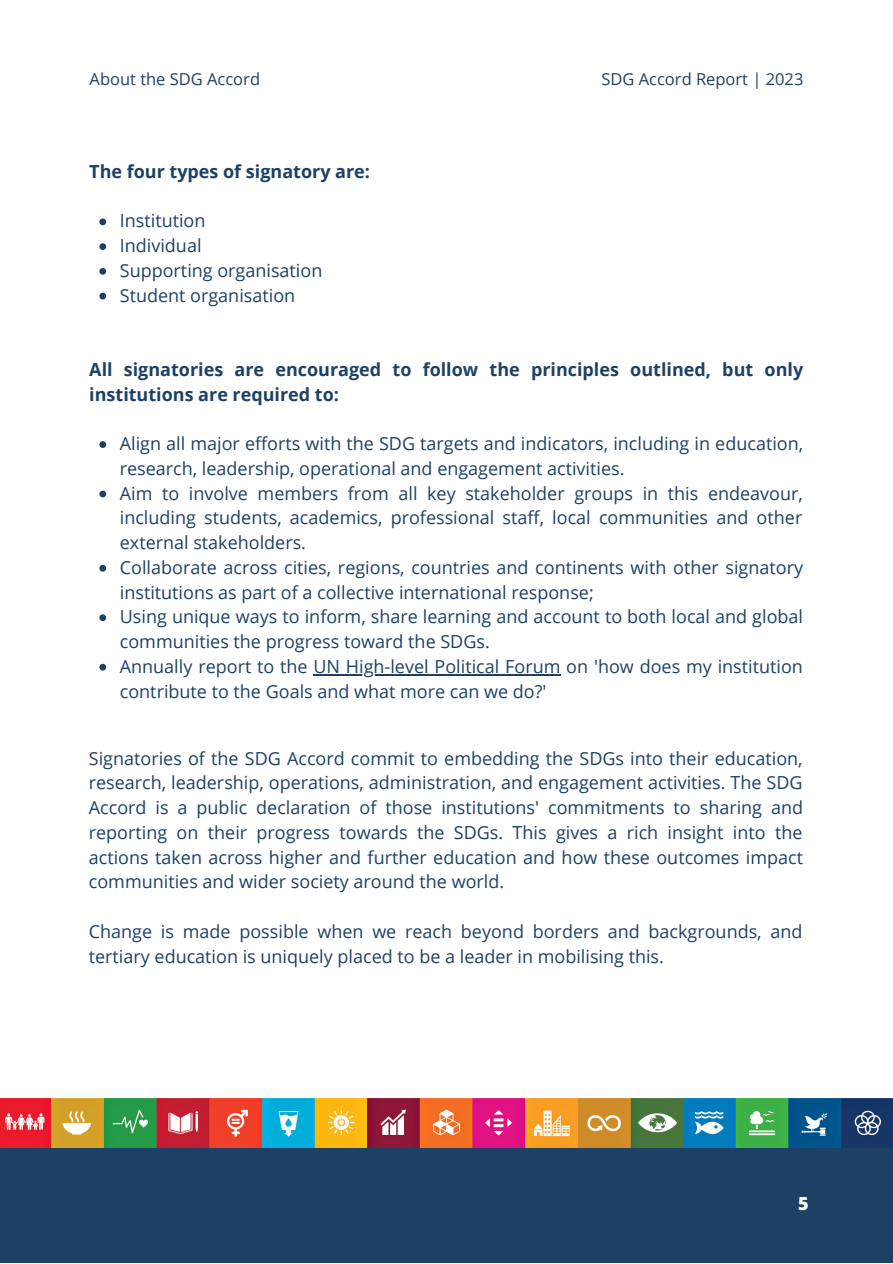
<style>
.page{position:relative;width:893px;height:1264px;background:#fff}
.page>*{position:absolute;margin:0;border:0;box-sizing:border-box;transform-origin:0 0}
.t1{font:18px/24.8px "Open Sans";color:#1d4165}
.t2{font:700 18px/24.8px "Open Sans";color:#1d4165}
.t3{font:800 18px "Open Sans";color:#fff}
.t4{font:16.5px "Open Sans";color:#1d4165}
</style>
<div class="page">
<div style="left:0;top:1143px;width:892px;height:119px;background:#1d4165"></div>
<svg style="left:99px;top:218px;width:7px;height:7px"></svg>
<svg style="left:99px;top:243px;width:7px;height:7px"></svg>
<svg style="left:99px;top:268px;width:7px;height:7px"></svg>
<svg style="left:99px;top:293px;width:7px;height:6px"></svg>
<svg style="left:99px;top:441px;width:7px;height:7px"></svg>
<svg style="left:99px;top:490px;width:7px;height:7px"></svg>
<svg style="left:99px;top:565px;width:7px;height:6px"></svg>
<svg style="left:99px;top:614px;width:7px;height:7px"></svg>
<svg style="left:99px;top:664px;width:7px;height:6px"></svg>
<hr style="left:313px;top:674px;width:247px;height:1px;background:#1d4165">
<img style="left:0;top:1098px;width:892px;height:48px">
<p class="t4" style="left:90px;top:68px;width:172px">About the SDG Accord</p>
<p class="t4" style="left:601px;top:68px;width:203px">SDG Accord Report | 2023</p>
<p class="t2" style="left:89px;top:159px;width:282px">The four types of signatory are:</p>
<p class="t1" style="left:120px;top:208px;width:87px">Institution</p>
<p class="t1" style="left:120px;top:233px;width:83px">Individual</p>
<p class="t1" style="left:120px;top:257px;width:204px">Supporting organisation</p>
<p class="t1" style="left:120px;top:282px;width:177px">Student organisation</p>
<p class="t2" style="left:89px;top:356px;width:715px">All signatories are encouraged to follow the principles outlined, but only institutions are required to:</p>
<p class="t1" style="left:120px;top:431px;width:684px">Align all major efforts with the SDG targets and indicators, including in education, research, leadership, operational and engagement activities.</p>
<p class="t1" style="left:120px;top:480px;width:684px;text-align:justify">Aim to involve members from all key stakeholder groups in this endeavour, including students, academics, professional staff, local communities and other external stakeholders.</p>
<p class="t1" style="left:120px;top:554px;width:684px">Collaborate across cities, regions, countries and continents with other signatory institutions as part of a collective international response;</p>
<p class="t1" style="left:120px;top:604px;width:684px">Using unique ways to inform, share learning and account to both local and global communities the progress toward the SDGs.</p>
<p class="t1" style="left:120px;top:653px;width:684px">Annually report to the UN High-level Political Forum on 'how does my institution contribute to the Goals and what more can we do?'</p>
<p class="t1" style="left:89px;top:745px;width:715px;text-align:justify">Signatories of the SDG Accord commit to embedding the SDGs into their education, research, leadership, operations, administration, and engagement activities. The SDG Accord is a public declaration of those institutions' commitments to sharing and reporting on their progress towards the SDGs. This gives a rich insight into the actions taken across higher and further education and how these outcomes impact communities and wider society around the world.</p>
<p class="t1" style="left:89px;top:918px;width:715px">Change is made possible when we reach beyond borders and backgrounds, and tertiary education is uniquely placed to be a leader in mobilising this.</p>
<p class="t3" style="left:798px;top:1190px;width:12px">5</p>
</div>
